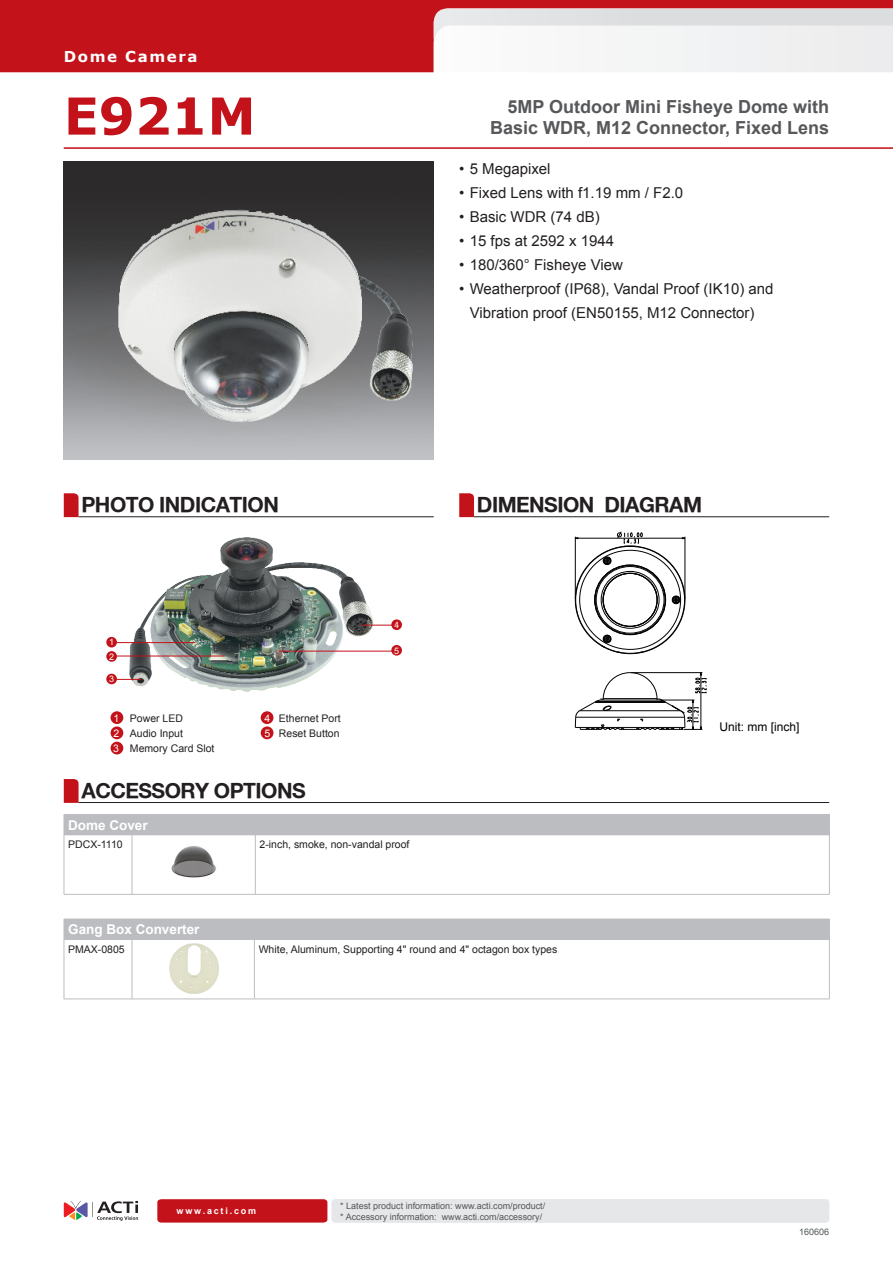
<style>
.page{position:relative;width:893px;height:1263px;background:#fff}
.page>*{position:absolute;margin:0;border:0;box-sizing:border-box;transform-origin:0 0}
.t1{font:700 51px "Verdana";color:#c4121a}
._01{font:700 21px "Helvetica Neue";letter-spacing:-.025em;color:#231f20}
.Headline-1{font:700 18px "Arial";color:#57585a}
.Features{font:15px/24px "Arial";color:#231f20;text-align:center}
.t2{font:700 15px "Verdana";letter-spacing:.105em;color:#fff}
.options-head{font:700 13.5px "Arial";color:#fff}
.t3{font:12px "Arial";color:#000101}
.options-body{font:10.5px "Arial";color:#231f20}
.photo{font:10.5px "Arial";color:#231f20}
.t4{font:9px "Arial";color:#525858}
.t5{font:700 9px "Arial";letter-spacing:.2em;color:#fff}
.t6{font:9px "Arial";color:#fff}
.s1{color:#fff}
</style>
<div class="page">
<img style="left:64px;top:162px;width:30px;height:297px">
<div style="left:0;top:0;width:893px;height:72px;background:#c4121a"></div>
<svg style="left:433px;top:9px;width:460px;height:63px"></svg>
<svg style="left:157px;top:1199px;width:672px;height:23px;background:#ddb2b5"></svg>
<svg style="left:64px;top:1201px;width:74px;height:20px"></svg>
<hr style="left:79px;top:516px;width:355px;height:1px;background:#231f20">
<svg style="left:64px;top:493px;width:15px;height:24px"></svg>
<hr style="left:474px;top:516px;width:355px;height:1px;background:#231f20">
<svg style="left:459px;top:493px;width:15px;height:24px"></svg>
<svg style="left:63px;top:147px;width:830px;height:2px"></svg>
<svg style="left:574px;top:531px;width:112px;height:123px"></svg>
<svg style="left:575px;top:672px;width:132px;height:58px"></svg>
<hr style="left:701px;top:673px;width:1px;height:56px;background:#030303">
<hr style="left:575px;top:537px;width:1px;height:62px;background:#030303">
<hr style="left:685px;top:537px;width:1px;height:62px;background:#030303">
<hr style="left:575px;top:538px;width:110px;height:1px;background:#030303">
<img style="left:94px;top:147px;width:340px;height:313px">
<hr style="left:79px;top:802px;width:750px;height:1px;background:#231f20">
<svg style="left:64px;top:779px;width:15px;height:24px"></svg>
<div style="left:64px;top:814px;width:765px;height:21px;background:#bcbdc0"></div>
<hr style="left:255px;top:814px;width:575px;height:1px;background:#bcbdc0">
<svg style="left:829px;top:815px;width:1px;height:20px"></svg>
<hr style="left:64px;top:835px;width:1px;height:59px;background:#bcbdc0">
<hr style="left:132px;top:835px;width:1px;height:59px;background:#bcbdc0">
<hr style="left:255px;top:835px;width:1px;height:59px;background:#bcbdc0">
<hr style="left:829px;top:835px;width:1px;height:59px;background:#bcbdc0">
<hr style="left:64px;top:894px;width:68px;height:1px;background:#bcbdc0">
<hr style="left:132px;top:894px;width:123px;height:1px;background:#bcbdc0">
<hr style="left:255px;top:894px;width:575px;height:1px;background:#bcbdc0">
<img style="left:171px;top:846px;width:45px;height:32px">
<div style="left:64px;top:919px;width:765px;height:20px;background:#bcbdc0"></div>
<svg style="left:829px;top:919px;width:1px;height:20px"></svg>
<hr style="left:64px;top:939px;width:1px;height:60px;background:#bcbdc0">
<hr style="left:132px;top:939px;width:1px;height:60px;background:#bcbdc0">
<hr style="left:254px;top:939px;width:1px;height:60px;background:#bcbdc0">
<hr style="left:829px;top:939px;width:1px;height:60px;background:#bcbdc0">
<hr style="left:64px;top:939px;width:68px;height:1px;background:#bcbdc0">
<hr style="left:132px;top:939px;width:122px;height:1px;background:#bcbdc0">
<hr style="left:254px;top:939px;width:575px;height:1px;background:#bcbdc0">
<hr style="left:64px;top:999px;width:68px;height:1px;background:#bcbdc0">
<hr style="left:132px;top:999px;width:122px;height:1px;background:#bcbdc0">
<hr style="left:254px;top:999px;width:576px;height:1px;background:#bcbdc0">
<img style="left:169px;top:943px;width:50px;height:51px">
<div style="left:111px;top:742px;width:12px;height:12px;background:#c4121a;border-radius:50%"></div>
<img style="left:127px;top:516px;width:247px;height:220px">
<div style="left:391px;top:645px;width:11px;height:11px;background:#c4121a;border-radius:50%"></div>
<div style="left:391px;top:619px;width:11px;height:11px;background:#c4121a;border-radius:50%"></div>
<div style="left:106px;top:637px;width:11px;height:10px;background:#c4121a;border-radius:50%"></div>
<hr style="left:361px;top:625px;width:34px;height:1px;background:#c4121a">
<hr style="left:279px;top:651px;width:115px;height:1px;background:#c4121a">
<hr style="left:115px;top:642px;width:80px;height:1px;background:#c4121a">
<div style="left:261px;top:726px;width:12px;height:13px;background:#c4121a;border-radius:50%"></div>
<div style="left:111px;top:726px;width:12px;height:13px;background:#c4121a;border-radius:50%"></div>
<div style="left:111px;top:711px;width:12px;height:13px;background:#c4121a;border-radius:50%"></div>
<div style="left:261px;top:711px;width:12px;height:13px;background:#c4121a;border-radius:50%"></div>
<hr style="left:114px;top:656px;width:110px;height:1px;background:#c4121a">
<div style="left:106px;top:651px;width:11px;height:11px;background:#c4121a;border-radius:50%"></div>
<svg style="left:117px;top:679px;width:24px;height:1px"></svg>
<div style="left:106px;top:674px;width:11px;height:10px;background:#c4121a;border-radius:50%"></div>
<p class="t2" style="left:64px;top:46px;width:135px">Dome Camera</p>
<p class="t1" style="left:64px;top:80px;width:193px">E921M</p>
<p class="Headline-1" style="left:507px;top:95px;width:323px">5MP Outdoor Mini Fisheye Dome with</p>
<p class="Headline-1" style="left:490px;top:116px;width:341px">Basic WDR, M12 Connector, Fixed Lens</p>
<p class="Features" style="left:459px;top:157px;width:93px">• 5 Megapixel</p>
<p class="Features" style="left:459px;top:181px;width:225px">• Fixed Lens with f1.19 mm / F2.0</p>
<p class="Features" style="left:459px;top:205px;width:142px">• Basic WDR (74 dB)</p>
<p class="Features" style="left:459px;top:229px;width:156px">• 15 fps at 2592 x 1944</p>
<p class="Features" style="left:459px;top:253px;width:165px">• 180/360° Fisheye View</p>
<p class="Features" style="left:459px;top:277px;width:316px">• Weatherproof (IP68), Vandal Proof (IK10) and<br>Vibration proof (EN50155, M12 Connector)</p>
<p class="_01" style="left:81px;top:492px;width:199px">PHOTO INDICATION</p>
<p class="_01" style="left:477px;top:492px;width:227px">DIMENSION DIAGRAM</p>
<p class="t6" style="left:109px;top:636px;width:7px">1</p>
<p class="t6" style="left:109px;top:651px;width:7px">2</p>
<p class="t6" style="left:109px;top:673px;width:7px">3</p>
<p class="photo" style="left:113px;top:711px;width:71px"><span class="s1">1</span> Power LED</p>
<p class="photo" style="left:113px;top:726px;width:71px"><span class="s1">2</span> Audio Input</p>
<p class="photo" style="left:113px;top:741px;width:103px"><span class="s1">3</span> Memory Card Slot</p>
<p class="photo" style="left:264px;top:711px;width:78px"><span class="s1">4</span> Ethernet Port</p>
<p class="photo" style="left:264px;top:726px;width:86px"><span class="s1">5</span> Reset Button <span class="s1">5</span></p>
<p class="t6" style="left:394px;top:619px;width:7px">4</p>
<p class="t6" style="left:394px;top:644px;width:7px">5</p>
<p class="_01" style="left:81px;top:777px;width:226px">ACCESSORY OPTIONS</p>
<p class="options-head" style="left:68px;top:816px;width:81px">Dome Cover</p>
<p class="options-body" style="left:68px;top:837px;width:56px">PDCX-1110</p>
<p class="options-body" style="left:260px;top:837px;width:151px">2-inch, smoke, non-vandal proof</p>
<p class="options-head" style="left:68px;top:920px;width:133px">Gang Box Converter</p>
<p class="options-body" style="left:68px;top:942px;width:58px">PMAX-0805</p>
<p class="options-body" style="left:259px;top:942px;width:300px">White, Aluminum, Supporting 4" round and 4" octagon box types</p>
<p class="t5" style="left:177px;top:1205px;width:81px">www.acti.com</p>
<p class="t4" style="left:340px;top:1200px;width:207px">* Latest product information: www.acti.com/product/</p>
<p class="t4" style="left:340px;top:1211px;width:204px">* Accessory information: www.acti.com/accessory/</p>
<p class="t3" style="left:719px;top:719px;width:82px">Unit: mm [inch]</p>
<p class="t4" style="left:799px;top:1225px;width:32px">160606</p>
</div>
